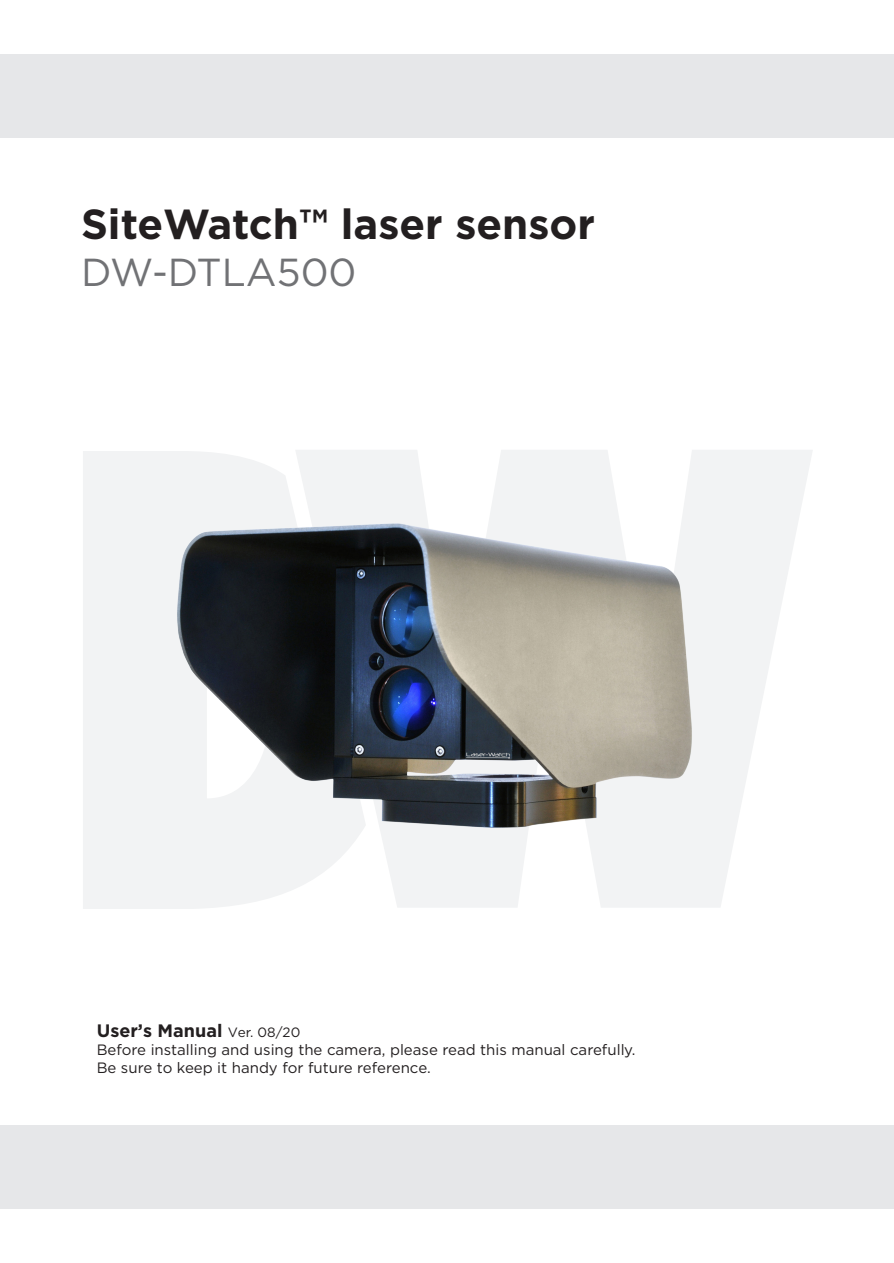
<style>
.page{position:relative;width:894px;height:1263px;background:#fff}
.page>*{position:absolute;margin:0;border:0;box-sizing:border-box;transform-origin:0 0}
.t1{font:700 42px "Gotham";color:#231f20}
.t2{font:39px "Gotham";color:#717275}
.t3{font:700 18px "Gotham";color:#231f20}
.t4{font:15px/17.1px "Gotham";color:#231f20}
.s1{font-weight:400;font-size:13.5px}
</style>
<div class="page">
<div style="left:83px;top:451px;width:212px;height:458px;background:#f2f3f4"></div>
<svg style="left:295px;top:450px;width:517px;height:457px;fill:#f2f3f4"></svg>
<div style="left:0;top:54px;width:893px;height:83px;background:#e6e7e9"></div>
<div style="left:0;top:1125px;width:893px;height:84px;background:#e6e7e9"></div>
<img style="left:154px;top:491px;width:565px;height:377px">
<p class="t1" style="left:81px;top:196px;width:515px">SiteWatch™ laser sensor</p>
<p class="t2" style="left:81px;top:247px;width:277px">DW-DTLA500</p>
<p class="t3" style="left:97px;top:1019px;width:205px">User’s Manual <span class="s1">Ver. 08/20</span></p>
<p class="t4" style="left:97px;top:1041px;width:540px">Before installing and using the camera, please read this manual carefully.<br>Be sure to keep it handy for future reference.</p>
</div>
